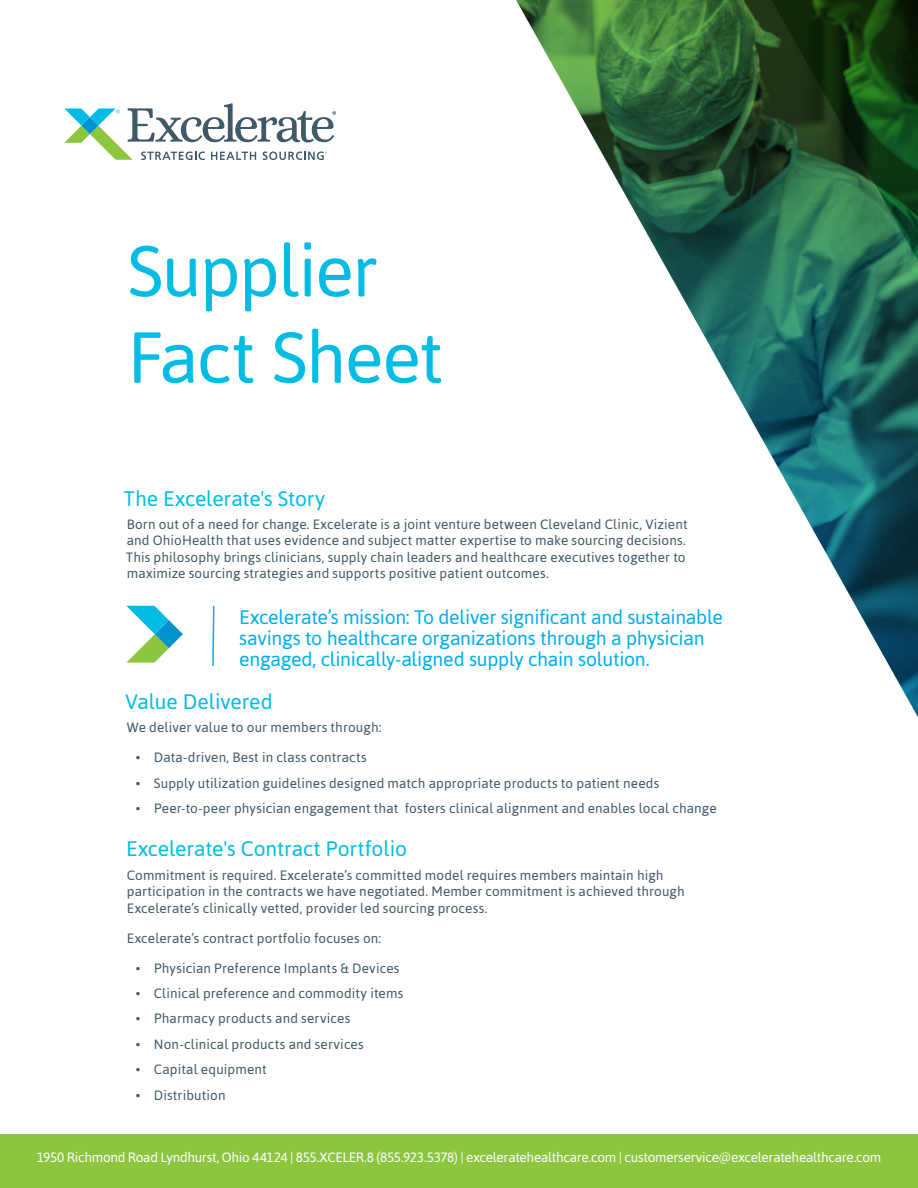
<style>
.page{position:relative;width:918px;height:1188px;background:#fff}
.page>*{position:absolute;margin:0;border:0;box-sizing:border-box;transform-origin:0 0}
.Title_blue_48pt{font:72px/86.4px "Asap";letter-spacing:-.025em;color:#02bce5}
.body_title_14pt{font:21px "Asap";letter-spacing:-.005em;color:#02bce5}
.body_title_14pt-2{font:19.5px/21px "Asap";letter-spacing:-.015em;color:#00aeef}
.body_9pt{font:13.5px/16.5px "Asap";letter-spacing:.01em;color:#405968}
.ftr_wht_9pt{font:13.5px "Asap";letter-spacing:-.02em;color:#fff}
</style>
<div class="page">
<img style="left:516px;top:0;width:402px;height:717px">
<svg style="left:64px;top:103px;width:272px;height:57px"></svg>
<div style="left:0;top:1135px;width:918px;height:53px;background:#8bc63e"></div>
<div style="left:127px;top:606px;width:665px;height:60px;background:#fff"></div>
<svg style="left:212px;top:605px;width:3px;height:61px"></svg>
<svg style="left:126px;top:606px;width:57px;height:57px"></svg>
<p class="Title_blue_48pt" style="left:127px;top:227px;width:318px">Supplier<br>Fact Sheet</p>
<p class="body_title_14pt" style="left:123px;top:486px;width:203px">The Excelerate's Story</p>
<p class="body_9pt" style="left:126px;top:516px;width:563px">Born out of a need for change. Excelerate is a joint venture between Cleveland Clinic, Vizient and OhioHealth that uses evidence and subject matter expertise to make sourcing decisions.<br>This philosophy brings clinicians, supply chain leaders and healthcare executives together to maximize sourcing strategies and supports positive patient outcomes.</p>
<p class="body_title_14pt-2" style="left:239px;top:606px;width:485px">Excelerate’s mission: To deliver significant and sustainable savings to healthcare organizations through a physician engaged, clinically-aligned supply chain solution.</p>
<p class="body_title_14pt" style="left:125px;top:689px;width:149px">Value Delivered</p>
<p class="body_9pt" style="left:127px;top:719px;width:256px">We deliver value to our members through:</p>
<p class="body_9pt" style="left:136px;top:749px;width:232px">• Data-driven, Best in class contracts</p>
<p class="body_9pt" style="left:136px;top:774px;width:525px">• Supply utilization guidelines designed match appropriate products to patient needs</p>
<p class="body_9pt" style="left:136px;top:800px;width:582px">• Peer-to-peer physician engagement that fosters clinical alignment and enables local change</p>
<p class="body_title_14pt" style="left:126px;top:837px;width:282px">Excelerate's Contract Portfolio</p>
<p class="body_9pt" style="left:127px;top:866px;width:560px">Commitment is required. Excelerate’s committed model requires members maintain high participation in the contracts we have negotiated. Member commitment is achieved through<br>Excelerate’s clinically vetted, provider led sourcing process.</p>
<p class="body_9pt" style="left:127px;top:929px;width:256px">Excelerate’s contract portfolio focuses on:</p>
<p class="body_9pt" style="left:136px;top:959px;width:265px">• Physician Preference Implants &amp; Devices</p>
<p class="body_9pt" style="left:136px;top:985px;width:269px">• Clinical preference and commodity items</p>
<p class="body_9pt" style="left:136px;top:1010px;width:216px">• Pharmacy products and services</p>
<p class="body_9pt" style="left:136px;top:1036px;width:229px">• Non-clinical products and services</p>
<p class="body_9pt" style="left:136px;top:1061px;width:132px">• Capital equipment</p>
<p class="body_9pt" style="left:136px;top:1087px;width:91px">• Distribution</p>
<p class="ftr_wht_9pt" style="left:37px;top:1150px;width:846px">1950 Richmond Road Lyndhurst, Ohio 44124 | 855.XCELER.8 (855.923.5378) | exceleratehealthcare.com | customerservice@exceleratehealthcare.com</p>
</div>
